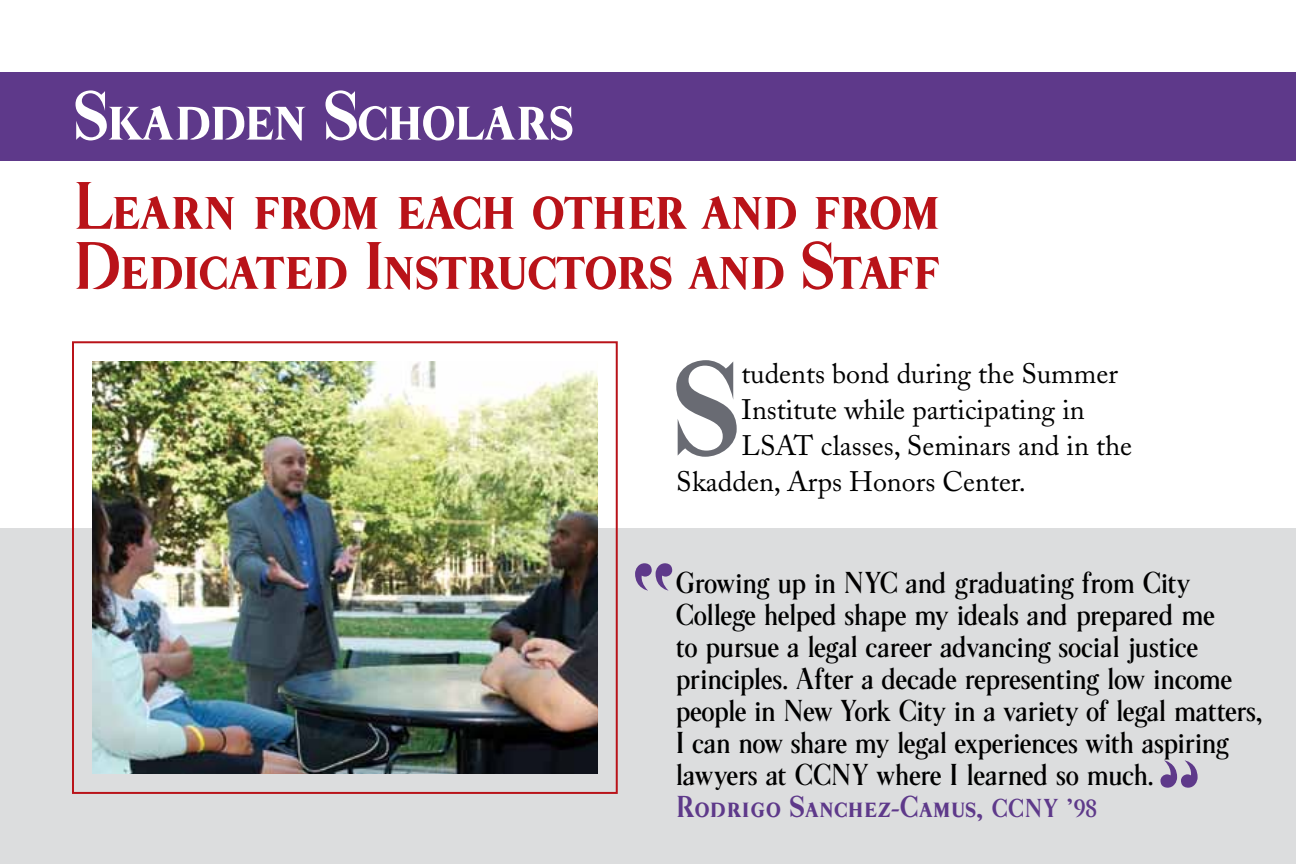
<style>
.page{position:relative;width:1296px;height:864px;background:#fff}
.page>*{position:absolute;margin:0;border:0;box-sizing:border-box;transform-origin:0 0}
.t1{font:700 123.4px "City Roman";color:#696b73}
.t2{font:700 64px "City Roman Small Caps";letter-spacing:-.055em;color:#fff}
.t3{font:700 62px/60px "City Roman Small Caps";letter-spacing:-.065em;color:#b91319}
.t4{font:500 28px/32px "City Roman";letter-spacing:-.025em;color:#000}
.t5{font:28px "Adobe Caslon";color:#000}
.t6{font:700 28px "City Roman Small Caps";letter-spacing:-.03em;color:#5e398a}
.s1{font-size:24px}
</style>
<div class="page">
<div style="left:0;top:528px;width:1296px;height:336px;background:#dcddde"></div>
<div style="left:72px;top:341px;width:546px;height:453px;border:2px solid #b91319"></div>
<img style="left:92px;top:361px;width:506px;height:413px">
<div style="left:0;top:72px;width:1296px;height:89px;background:#5e398a"></div>
<svg style="left:635px;top:563px;width:37px;height:28px"></svg>
<svg style="left:1160px;top:760px;width:38px;height:28px"></svg>
<h2 class="t2" style="left:72px;top:84px;width:504px">Skadden Scholars</h2>
<h3 class="t3" style="left:72px;top:179px;width:872px">Learn from each other and from<br>Dedicated Instructors and Staff</h3>
<h1 class="t1" style="left:670px;top:348px;width:74px">S</h1>
<p class="t5" style="left:742px;top:357px;width:378px">tudents bond during the Summer</p>
<p class="t5" style="left:742px;top:393px;width:345px">Institute while participating in</p>
<p class="t5" style="left:742px;top:429px;width:392px">LSAT classes, Seminars and in the</p>
<p class="t5" style="left:676px;top:465px;width:351px">Skadden, Arps Honors Center.</p>
<p class="t4" style="left:675px;top:568px;width:589px">Growing up in NYC and graduating from City College helped shape my ideals and prepared me<br>to pursue a legal career advancing social justice principles. After a decade representing low income people in New York City in a variety of legal matters, I can now share my legal experiences with aspiring lawyers at CCNY where I learned so much.</p>
<p class="t6" style="left:675px;top:792px;width:423px">Rodrigo Sanchez-Camus, <span class="s1">CCNY ’98</span></p>
</div>
